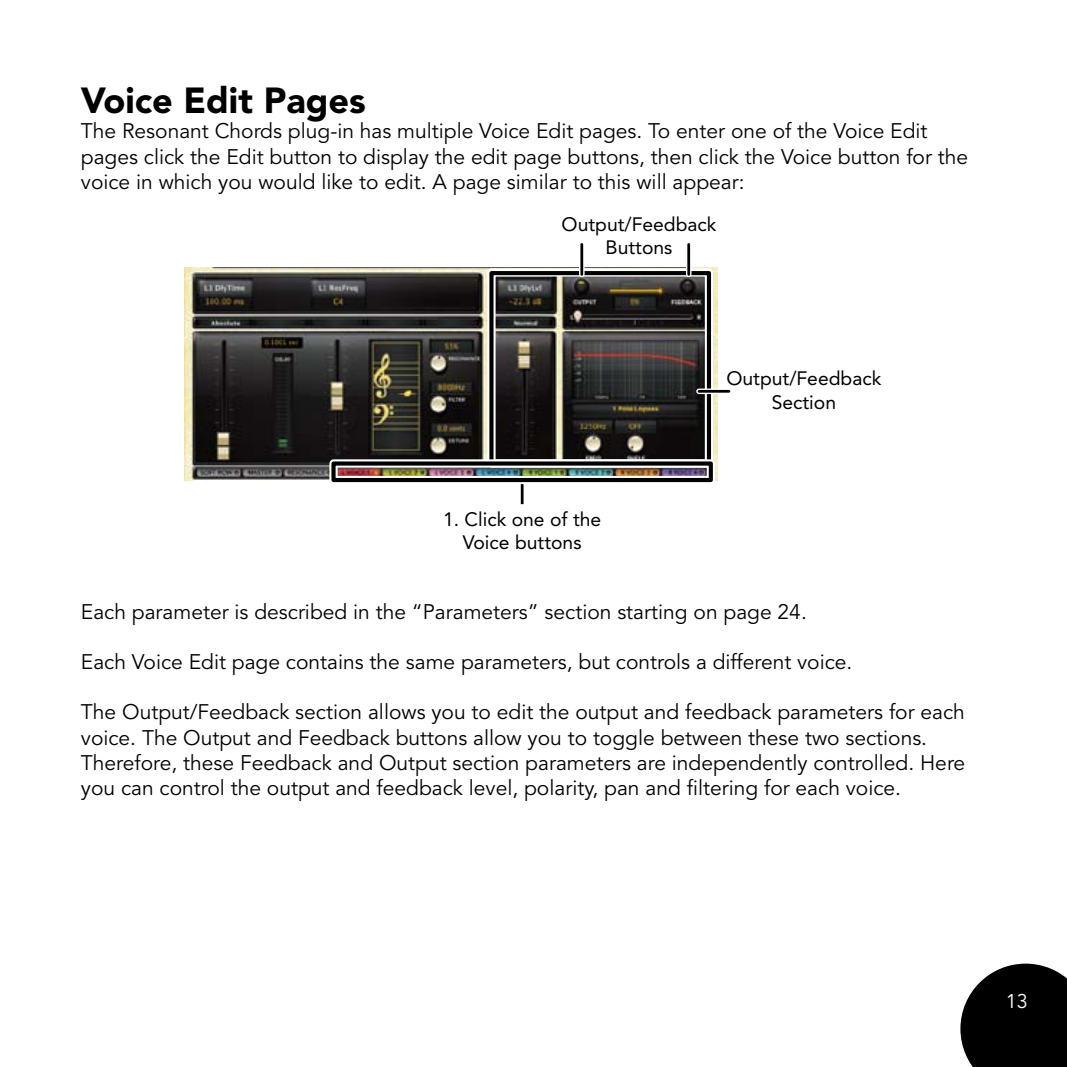
<style>
.page{position:relative;width:1067px;height:1067px;background:#fff}
.page>*{position:absolute;margin:0;border:0;box-sizing:border-box;transform-origin:0 0}
.t1{font:900 36px "Avenir";color:#000}
.t2{font:21px/25.2px "Avenir";color:#000}
.t3{font:19.8px "Avenir";color:#fff}
.t4{font:19.2px/23.1px "Avenir";color:#000;text-align:center}
</style>
<div class="page">
<svg style="left:960px;top:963px;width:106px;height:103px;background:#202020"></svg>
<img style="left:184px;top:267px;width:533px;height:213px">
<hr style="left:521px;top:482px;width:2px;height:22px;background:#000">
<div style="left:487px;top:268px;width:226px;height:199px;border:8px solid #fff"></div>
<div style="left:489px;top:271px;width:222px;height:195px;border:4px solid #010101"></div>
<div style="left:329px;top:459px;width:386px;height:25px;border:8px solid #fff"></div>
<div style="left:331px;top:461px;width:382px;height:21px;border:4px solid #010101"></div>
<svg style="left:579px;top:244px;width:5px;height:30px"></svg>
<hr style="left:580px;top:244px;width:3px;height:30px;background:#000">
<svg style="left:686px;top:244px;width:5px;height:30px"></svg>
<hr style="left:687px;top:244px;width:3px;height:30px;background:#000">
<div style="left:699px;top:388px;width:30px;height:6px;background:#ececec"></div>
<hr style="left:699px;top:390px;width:30px;height:3px;background:#000">
<h1 class="t1" style="left:81px;top:79px;width:286px">Voice Edit Pages</h1>
<p class="t2" style="left:81px;top:119px;width:888px">The Resonant Chords plug-in has multiple Voice Edit pages. To enter one of the Voice Edit pages click the Edit button to display the edit page buttons, then click the Voice button for the voice in which you would like to edit. A page similar to this will appear:</p>
<p class="t4" style="left:561px;top:213px;width:156px">Output/Feedback<br>Buttons</p>
<p class="t4" style="left:443px;top:508px;width:160px">1. Click one of the<br>Voice buttons</p>
<p class="t4" style="left:726px;top:367px;width:156px">Output/Feedback<br>Section</p>
<p class="t2" style="left:81px;top:599px;width:727px">Each parameter is described in the “Parameters” section starting on page 24.</p>
<p class="t2" style="left:81px;top:649px;width:773px">Each Voice Edit page contains the same parameters, but controls a different voice.</p>
<p class="t2" style="left:81px;top:700px;width:885px">The Output/Feedback section allows you to edit the output and feedback parameters for each voice. The Output and Feedback buttons allow you to toggle between these two sections.<br>Therefore, these Feedback and Output section parameters are independently controlled. Here you can control the output and feedback level, polarity, pan and filtering for each voice.</p>
<p class="t3" style="left:1005px;top:989px;width:23px">13</p>
</div>
